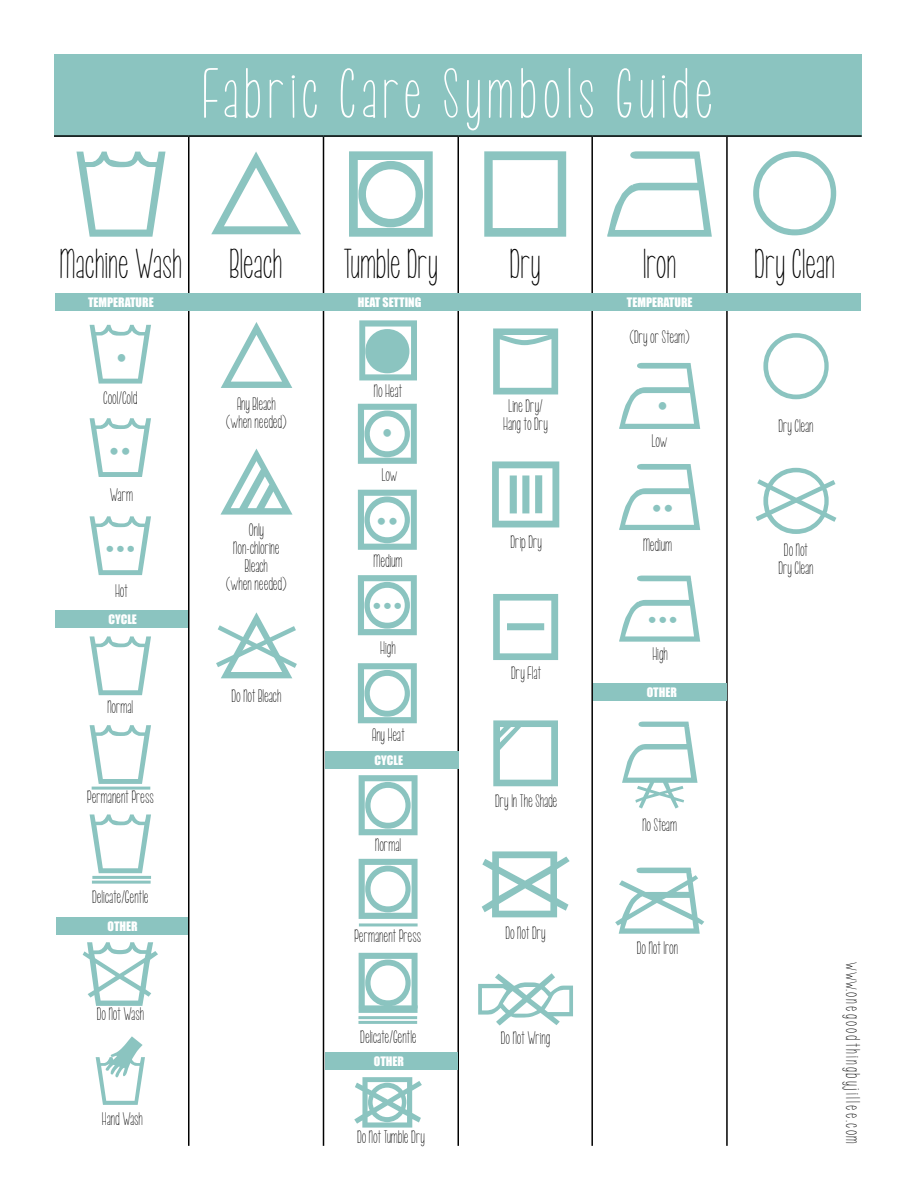
<style>
.page{position:relative;width:918px;height:1188px;background:#fff}
.page>*{position:absolute;margin:0;border:0;box-sizing:border-box;transform-origin:0 0}
.t1{font:106.5px "SL Wash";color:#8bc4c0}
.t2{font:82.5px/130.6px "SL Wash";color:#8bc4c0}
.t3{font:79.5px "SL Wash";color:#8bc4c0}
.t4{font:75px/88.1px "SL Wash";color:#8bc4c0}
.t5{font:73.5px/95.7px "SL Wash";color:#8bc4c0;text-align:justify}
.t6{font:69px "SL Wash";color:#8bc4c0}
.t7{font:63px "SL Wash";color:#8bc4c0}
.t8{font:60px "SL Wash";color:#8bc4c0}
.t9{font:58.5px "KG Call Me Maybe";letter-spacing:.08em;color:#fff}
.t10{font:49.5px/86.1px "SL Wash";color:#8bc4c0}
.t11{font:34.5px "KG Call Me Maybe";letter-spacing:-.01em;color:#000}
.t12{font:16.5px "KG Call Me Maybe";letter-spacing:.13em;color:#000}
.t13{font:15px/18px "KG Call Me Maybe";color:#000;text-align:center}
.t14{font:12px "Impact";color:#fff}
.s1{font-size:103.5px}
.s2{font-size:105px}
.s3{font-size:55.5px}
</style>
<div class="page">
<div style="left:54px;top:54px;width:808px;height:82px;background:#8bc4c0"></div>
<hr style="left:54px;top:135px;width:135px;height:2px;background:#000">
<hr style="left:189px;top:135px;width:134px;height:2px;background:#000">
<hr style="left:324px;top:135px;width:134px;height:2px;background:#000">
<hr style="left:458px;top:135px;width:134px;height:2px;background:#000">
<hr style="left:592px;top:135px;width:135px;height:2px;background:#000">
<hr style="left:727px;top:135px;width:135px;height:2px;background:#000">
<hr style="left:188px;top:293px;width:1px;height:853px;background:#000">
<hr style="left:323px;top:293px;width:1px;height:853px;background:#000">
<hr style="left:458px;top:293px;width:1px;height:853px;background:#000">
<hr style="left:591px;top:293px;width:2px;height:853px;background:#000">
<hr style="left:726px;top:293px;width:2px;height:853px;background:#000">
<hr style="left:188px;top:137px;width:1px;height:156px;background:#000">
<hr style="left:323px;top:137px;width:1px;height:156px;background:#000">
<hr style="left:458px;top:137px;width:1px;height:156px;background:#000">
<hr style="left:591px;top:137px;width:2px;height:156px;background:#000">
<hr style="left:726px;top:137px;width:2px;height:156px;background:#000">
<div style="left:56px;top:293px;width:805px;height:18px;background:#8bc4c0"></div>
<div style="left:56px;top:610px;width:132px;height:18px;background:#8bc4c0"></div>
<div style="left:56px;top:917px;width:132px;height:18px;background:#8bc4c0"></div>
<div style="left:325px;top:751px;width:133px;height:18px;background:#8bc4c0"></div>
<div style="left:325px;top:1052px;width:133px;height:18px;background:#8bc4c0"></div>
<div style="left:594px;top:683px;width:133px;height:18px;background:#8bc4c0"></div>
<hr style="left:359px;top:923px;width:59px;height:3px;background:#8bc4c0">
<hr style="left:359px;top:1005px;width:59px;height:3px;background:#8bc4c0">
<hr style="left:358px;top:1016px;width:59px;height:3px;background:#8bc4c0">
<svg style="left:216px;top:625px;width:81px;height:43px"></svg>
<hr style="left:92px;top:876px;width:59px;height:3px;background:#8bc4c0">
<hr style="left:92px;top:881px;width:59px;height:3px;background:#8bc4c0">
<hr style="left:92px;top:787px;width:58px;height:3px;background:#8bc4c0">
<svg style="left:755px;top:479px;width:82px;height:43px"></svg>
<hr style="left:358px;top:1021px;width:59px;height:3px;background:#8bc4c0">
<h3 class="t9" style="left:202px;top:66px;width:513px">Fabric Care Symbols Guide</h3>
<h1 class="t1" style="left:72px;top:131px;width:770px">A <span class="s1">B</span> N M E <span class="s2">R</span></h1>
<h3 class="t11" style="left:229px;top:248px;width:55px">Bleach</h3>
<h3 class="t11" style="left:344px;top:248px;width:96px">Tumble Dry</h3>
<h3 class="t11" style="left:510px;top:248px;width:33px">Dry</h3>
<h3 class="t11" style="left:643px;top:248px;width:35px">Iron</h3>
<h3 class="t11" style="left:754px;top:248px;width:82px">Dry Clean</h3>
<p class="t14" style="left:88px;top:296px;width:67px">TEMPERATURE</p>
<p class="t14" style="left:358px;top:296px;width:65px">HEAT SETTING</p>
<p class="t14" style="left:627px;top:296px;width:67px">TEMPERATURE</p>
<h2 class="t2" style="left:616px;top:327px;width:218px;line-height:113.7px">E R<br>E<br>E</h2>
<h3 class="t11" style="left:60px;top:248px;width:124px">Machine Wash</h3>
<h3 class="t4" style="left:355px;top:311px;width:67px;line-height:83.4px">M<span class="s3">V<br></span>N</h3>
<h2 class="t2" style="left:217px;top:294px;width:80px;line-height:126.6px">B<br>C</h2>
<h3 class="t5" style="left:87px;top:309px;width:69px">A A A</h3>
<h2 class="t2" style="left:478px;top:299px;width:96px">X<br>Y<br>Z<br>A<br>W</h2>
<p class="t13" style="left:629px;top:329px;width:62px">(Dry or Steam)</p>
<h3 class="t10" style="left:102px;top:313px;width:37px;line-height:92.7px">L<br>K</h3>
<p class="t13" style="left:374px;top:383px;width:30px">No Heat</p>
<p class="t13" style="left:103px;top:390px;width:36px">Cool/Cold</p>
<p class="t13" style="left:226px;top:396px;width:63px">Any Bleach (when needed)</p>
<p class="t13" style="left:503px;top:398px;width:46px">Line Dry/<br>Hang to Dry</p>
<h3 class="t10" style="left:645px;top:357px;width:37px;line-height:101.7px">L<br>K</h3>
<p class="t13" style="left:778px;top:418px;width:37px">Dry Clean</p>
<h3 class="t10" style="left:369px;top:392px;width:39px;text-align:justify">L K J</h3>
<p class="t13" style="left:652px;top:433px;width:17px">Low</p>
<h2 class="t2" style="left:760px;top:438px;width:73px">R</h2>
<p class="t13" style="left:382px;top:467px;width:17px">Low</p>
<p class="t13" style="left:110px;top:486px;width:25px">Warm</p>
<h3 class="t4" style="left:355px;top:478px;width:66px">N</h3>
<p class="t13" style="left:226px;top:522px;width:63px">Only<br>Non-chlorine<br>Bleach<br>(when needed)</p>
<p class="t13" style="left:511px;top:534px;width:33px">Drip Dry</p>
<p class="t13" style="left:643px;top:537px;width:30px">Medium</p>
<p class="t13" style="left:778px;top:542px;width:37px">Do Not<br>Dry Clean</p>
<h3 class="t10" style="left:102px;top:508px;width:39px">J</h3>
<p class="t13" style="left:374px;top:553px;width:30px">Medium</p>
<h3 class="t4" style="left:355px;top:564px;width:66px">N<br>N</h3>
<p class="t13" style="left:115px;top:583px;width:14px">Hot</p>
<p class="t14" style="left:108px;top:613px;width:30px">CYCLE</p>
<h2 class="t2" style="left:217px;top:583px;width:80px">B</h2>
<h3 class="t10" style="left:644px;top:579px;width:39px">J</h3>
<h3 class="t5" style="left:87px;top:624px;width:69px;line-height:88.9px">A A A</h3>
<p class="t13" style="left:380px;top:640px;width:17px">High</p>
<p class="t13" style="left:652px;top:646px;width:17px">High</p>
<p class="t14" style="left:647px;top:686px;width:32px">OTHER</p>
<p class="t13" style="left:511px;top:665px;width:32px">Dry Flat</p>
<p class="t13" style="left:232px;top:688px;width:51px">Do Not Bleach</p>
<p class="t13" style="left:107px;top:699px;width:27px">Normal</p>
<h2 class="t2" style="left:612px;top:684px;width:97px;line-height:146.1px">J<br>I</h2>
<p class="t13" style="left:372px;top:727px;width:34px">Any Heat</p>
<p class="t14" style="left:375px;top:754px;width:30px">CYCLE</p>
<h3 class="t4" style="left:356px;top:764px;width:66px">N</h3>
<p class="t13" style="left:87px;top:789px;width:68px">Permanent Press</p>
<p class="t13" style="left:495px;top:793px;width:64px">Dry In The Shade</p>
<p class="t13" style="left:642px;top:817px;width:36px">No Steam</p>
<p class="t13" style="left:375px;top:837px;width:27px">Normal</p>
<h3 class="t4" style="left:356px;top:844px;width:66px;line-height:93.9px">N<br>N</h3>
<p class="t13" style="left:92px;top:889px;width:58px">Delicate/Gentle</p>
<p class="t14" style="left:108px;top:920px;width:32px">OTHER</p>
<p class="t13" style="left:505px;top:925px;width:42px">Do Not Dry</p>
<p class="t13" style="left:355px;top:928px;width:68px">Permanent Press</p>
<p class="t13" style="left:637px;top:940px;width:43px">Do Not Iron</p>
<h3 class="t3" style="left:79px;top:927px;width:83px">E</h3>
<h3 class="t6" style="left:93px;top:1036px;width:56px">D</h3>
<p class="t12" style="left:861px;top:962px;width:183px;rotate:90deg">www.onegoodthingbyjillee.com</p>
<h3 class="t8" style="left:476px;top:968px;width:101px">F</h3>
<p class="t13" style="left:97px;top:1006px;width:49px">Do Not Wash</p>
<p class="t13" style="left:360px;top:1029px;width:58px">Delicate/Gentle</p>
<p class="t13" style="left:501px;top:1030px;width:51px">Do Not Wring</p>
<p class="t14" style="left:374px;top:1055px;width:32px">OTHER</p>
<h3 class="t7" style="left:352px;top:1065px;width:74px">Q</h3>
<p class="t13" style="left:102px;top:1111px;width:43px">Hand Wash</p>
<p class="t13" style="left:357px;top:1129px;width:69px">Do Not Tumble Dry</p>
</div>
